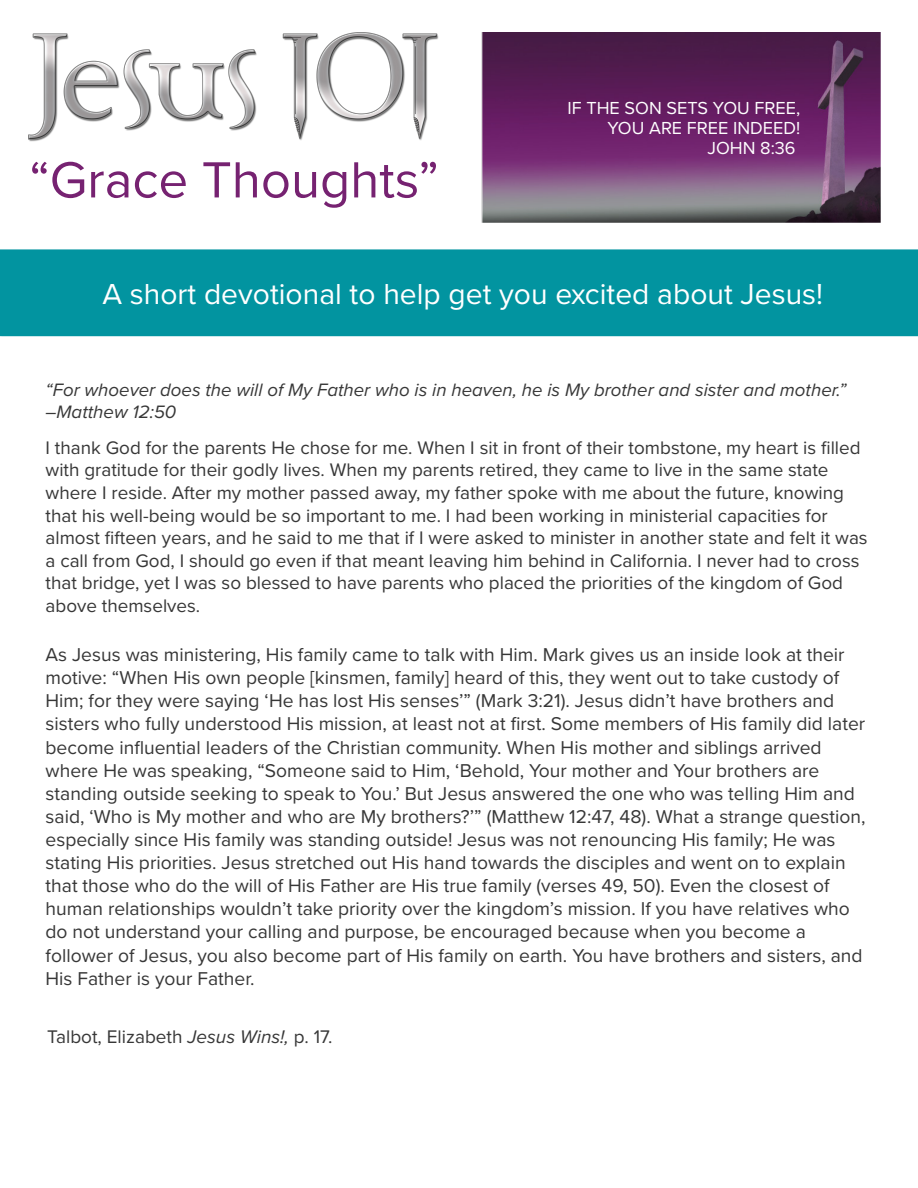
<style>
.page{position:relative;width:918px;height:1188px;background:#fff}
.page>*{position:absolute;margin:0;border:0;box-sizing:border-box;transform-origin:0 0}
.t1{font:52.65px "Proxima Nova";color:#762271}
.t2{font:30px "Proxima Nova";color:#fff}
.t3{font:19.2px/23.1px "Proxima Nova";color:#373737}
.t4{font:18.9px/22.6px "Proxima Nova";color:#373737}
.t5{font:italic 18.6px/22.4px "Proxima Nova";color:#373737}
.t6{font:18px/20px "Proxima Nova";color:#fff;text-align:right}
.s1{font-style:italic}
</style>
<div class="page">
<div style="left:0;top:249px;width:918px;height:20px;background:#0294a0"></div>
<div style="left:0;top:269px;width:918px;height:67px;background:#0294a0"></div>
<img style="left:29px;top:33px;width:410px;height:109px">
<img style="left:481px;top:33px;width:399px;height:189px">
<h1 class="t1" style="left:29px;top:141px;width:411px">“Grace Thoughts”</h1>
<p class="t6" style="left:567px;top:97px;width:234px">IF THE SON SETS YOU FREE,<br>YOU ARE FREE INDEED!<br>JOHN 8:36</p>
<h2 class="t2" style="left:102px;top:271px;width:722px">A short devotional to help get you excited about Jesus!</h2>
<p class="t5" style="left:46px;top:378px;width:802px">“For whoever does the will of My Father who is in heaven, he is My brother and sister and mother.” –Matthew 12:50</p>
<p class="t4" style="left:46px;top:435px;width:823px">I thank God for the parents He chose for me. When I sit in front of their tombstone, my heart is filled with gratitude for their godly lives. When my parents retired, they came to live in the same state where I reside. After my mother passed away, my father spoke with me about the future, knowing that his well-being would be so important to me. I had been working in ministerial capacities for almost fifteen years, and he said to me that if I were asked to minister in another state and felt it was a call from God, I should go even if that meant leaving him behind in California. I never had to cross that bridge, yet I was so blessed to have parents who placed the priorities of the kingdom of God above themselves.</p>
<p class="t3" style="left:46px;top:642px;width:821px">As Jesus was ministering, His family came to talk with Him. Mark gives us an inside look at their motive: “When His own people [kinsmen, family] heard of this, they went out to take custody of Him; for they were saying ‘He has lost His senses’” (Mark 3:21). Jesus didn’t have brothers and sisters who fully understood His mission, at least not at first. Some members of His family did later become influential leaders of the Christian community. When His mother and siblings arrived where He was speaking, “Someone said to Him, ‘Behold, Your mother and Your brothers are standing outside seeking to speak to You.’ But Jesus answered the one who was telling Him and said, ‘Who is My mother and who are My brothers?’” (Matthew 12:47, 48). What a strange question, especially since His family was standing outside! Jesus was not renouncing His family; He was stating His priorities. Jesus stretched out His hand towards the disciples and went on to explain that those who do the will of His Father are His true family (verses 49, 50). Even the closest of human relationships wouldn’t take priority over the kingdom’s mission. If you have relatives who do not understand your calling and purpose, be encouraged because when you become a follower of Jesus, you also become part of His family on earth. You have brothers and sisters, and His Father is your Father.</p>
<p class="t4" style="left:47px;top:1025px;width:287px">Talbot, Elizabeth <span class="s1">Jesus Wins!,</span> p. 17.</p>
</div>
